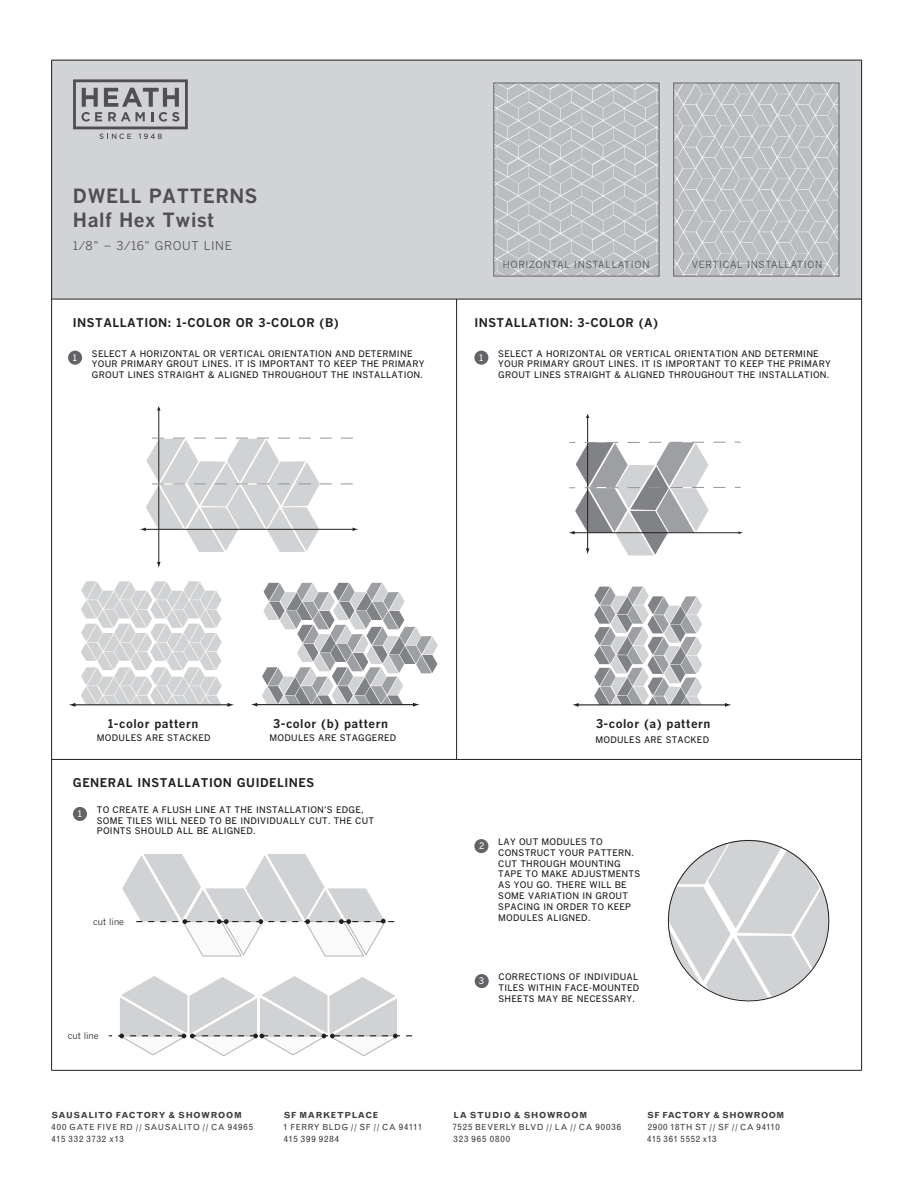
<style>
.page{position:relative;width:918px;height:1188px;background:#fff}
.page>*{position:absolute;margin:0;border:0;box-sizing:border-box;transform-origin:0 0}
.t1{font:700 19.5px/23.4px "Benton Gothic";letter-spacing:.025em;color:#505052}
.t2{font:700 12px "Benton Gothic";letter-spacing:.04em;color:#231f20}
.t3{font:12px "Benton Gothic";letter-spacing:.05em;color:#505052}
.t4{font:9.75px "Benton Gothic";letter-spacing:.075em;color:#4b4c4d}
.t5{font:9.15px "Grotesque";letter-spacing:.09em;color:#3e3e3f}
.t6{font:9.15px "Grotesque";letter-spacing:.05em;color:#3e3e3f}
.t7{font:9.15px "Grotesque";letter-spacing:.11em;color:#3e3e3f}
.t8{font:500 9px/10.8px "Benton Gothic";letter-spacing:.025em;color:#231f20}
.t9{font:9px "Benton Gothic";color:#231f20}
.t10{font:500 9px "Benton Gothic";color:#f6f8f8}
.t11{font:700 8.4px/12px "Grotesque";letter-spacing:.06em;color:#3e3e3f}
.t12{font:8.4px/12px "Grotesque";letter-spacing:.06em;color:#3e3e3f}
.s1{font-weight:400;font-size:9.15px}
.s2{font-weight:400}
.s3{font-size:9.3px}
.s4{font-weight:700}
.s5{font-size:9.15px}
</style>
<div class="page">
<div style="left:51px;top:60px;width:811px;height:239px;background:#d1d3d5"></div>
<svg style="left:675px;top:85px;width:162px;height:190px"></svg>
<svg style="left:495px;top:85px;width:162px;height:190px"></svg>
<svg style="left:73px;top:79px;width:115px;height:60px"></svg>
<div style="left:73px;top:807px;width:14px;height:14px;background:#636366;border-radius:50%"></div>
<hr style="left:52px;top:1070px;width:810px;height:1px;background:#231f20">
<hr style="left:52px;top:60px;width:810px;height:1px;background:#231f20">
<hr style="left:52px;top:299px;width:810px;height:1px;background:#231f20">
<hr style="left:51px;top:60px;width:1px;height:1010px;background:#231f20">
<hr style="left:861px;top:60px;width:1px;height:1010px;background:#231f20">
<div style="left:475px;top:974px;width:14px;height:14px;background:#636366;border-radius:50%"></div>
<div style="left:474px;top:351px;width:14px;height:14px;background:#636366;border-radius:50%"></div>
<div style="left:68px;top:351px;width:14px;height:14px;background:#636366;border-radius:50%"></div>
<div style="left:474px;top:839px;width:14px;height:14px;background:#636366;border-radius:50%"></div>
<hr style="left:456px;top:299px;width:1px;height:460px;background:#231f20">
<hr style="left:52px;top:759px;width:810px;height:1px;background:#231f20">
<div style="left:493px;top:83px;width:166px;height:194px;border:1px solid #636366"></div>
<div style="left:673px;top:83px;width:166px;height:194px;border:1px solid #636366"></div>
<svg style="left:667px;top:839px;width:163px;height:163px"></svg>
<svg style="left:122px;top:854px;width:272px;height:103px"></svg>
<svg style="left:109px;top:976px;width:303px;height:80px"></svg>
<svg style="left:594px;top:587px;width:108px;height:117px"></svg>
<hr style="left:158px;top:408px;width:1px;height:155px;background:#231f20">
<svg style="left:157px;top:562px;width:4px;height:6px"></svg>
<svg style="left:140px;top:438px;width:219px;height:114px"></svg>
<svg style="left:69px;top:703px;width:6px;height:4px"></svg>
<svg style="left:81px;top:581px;width:153px;height:126px"></svg>
<div style="left:87px;top:705px;width:136px;height:10px;background:#fff"></div>
<hr style="left:74px;top:704px;width:155px;height:1px;background:#231f20">
<svg style="left:251px;top:583px;width:187px;height:124px"></svg>
<div style="left:269px;top:705px;width:137px;height:9px;background:#fff"></div>
<hr style="left:256px;top:704px;width:158px;height:1px;background:#231f20">
<hr style="left:587px;top:415px;width:1px;height:135px;background:#231f20">
<hr style="left:573px;top:532px;width:165px;height:1px;background:#231f20">
<svg style="left:569px;top:442px;width:157px;height:114px"></svg>
<svg style="left:572px;top:703px;width:7px;height:4px"></svg>
<svg style="left:725px;top:703px;width:7px;height:4px"></svg>
<hr style="left:577px;top:704px;width:149px;height:1px;background:#231f20">
<h1 class="t1" style="left:73px;top:184px;width:186px">DWELL PATTERNS<br>Half Hex Twist</h1>
<h2 class="t3" style="left:73px;top:239px;width:161px">1/8” − 3/16” GROUT LINE</h2>
<p class="t4" style="left:503px;top:258px;width:148px">HORIZONTAL INSTALLATION</p>
<p class="t4" style="left:692px;top:258px;width:132px">VERTICAL INSTALLATION</p>
<h2 class="t2" style="left:73px;top:316px;width:267px">INSTALLATION: 1-COLOR OR 3-COLOR (B)</h2>
<h2 class="t2" style="left:474px;top:316px;width:185px">INSTALLATION: 3-COLOR (A)</h2>
<p class="t10" style="left:73px;top:352px;width:6px">1</p>
<p class="t8" style="left:92px;top:348px;width:334px">SELECT A HORIZONTAL OR VERTICAL ORIENTATION AND DETERMINE<br>YOUR PRIMARY GROUT LINES. IT IS IMPORTANT TO KEEP THE PRIMARY<br>GROUT LINES STRAIGHT &amp; ALIGNED THROUGHOUT THE INSTALLATION.</p>
<p class="t10" style="left:479px;top:352px;width:6px">1</p>
<p class="t8" style="left:498px;top:348px;width:334px">SELECT A HORIZONTAL OR VERTICAL ORIENTATION AND DETERMINE<br>YOUR PRIMARY GROUT LINES. IT IS IMPORTANT TO KEEP THE PRIMARY<br>GROUT LINES STRAIGHT &amp; ALIGNED THROUGHOUT THE INSTALLATION.</p>
<h2 class="t2" style="left:108px;top:716px;width:92px">1-color pattern</h2>
<h2 class="t2" style="left:273px;top:716px;width:116px">3-color (b) pattern</h2>
<p class="t8" style="left:97px;top:732px;width:115px">MODULES ARE STACKED</p>
<p class="t8" style="left:270px;top:732px;width:128px">MODULES ARE STAGGERED</p>
<h2 class="t2" style="left:73px;top:775px;width:243px">GENERAL INSTALLATION GUIDELINES</h2>
<p class="t10" style="left:78px;top:809px;width:6px">1</p>
<p class="t8" style="left:97px;top:804px;width:279px">TO CREATE A FLUSH LINE AT THE INSTALLATION’S EDGE,<br>SOME TILES WILL NEED TO BE INDIVIDUALLY CUT. THE CUT<br>POINTS SHOULD ALL BE ALIGNED.</p>
<p class="t9" style="left:93px;top:916px;width:32px">cut line</p>
<p class="t9" style="left:68px;top:1030px;width:32px">cut line</p>
<p class="t11" style="left:51px;top:1109px;width:203px">SAUSALITO FACTORY &amp; SHOWROOM<br><span class="s1">400</span> <span class="s2">GATE FIVE RD // SAUSALITO // CA</span> <span class="s1">94965</span></p>
<p class="t5" style="left:51px;top:1133px;width:74px">415 332 3732 <span class="s3">x</span>13</p>
<p class="t12" style="left:283px;top:1109px;width:140px"><span class="s4">SF MARKETPLACE<br></span><span class="s5">1</span> FERRY BLDG // SF // CA <span class="s5">94111</span></p>
<p class="t5" style="left:284px;top:1133px;width:57px">415 399 9284</p>
<h2 class="t2" style="left:596px;top:716px;width:116px">3-color (a) pattern</h2>
<p class="t8" style="left:595px;top:734px;width:115px">MODULES ARE STACKED</p>
<p class="t10" style="left:479px;top:841px;width:7px">2</p>
<p class="t8" style="left:498px;top:836px;width:143px">LAY OUT MODULES TO<br>CONSTRUCT YOUR PATTERN.<br>CUT THROUGH MOUNTING<br>TAPE TO MAKE ADJUSTMENTS<br>AS YOU GO. THERE WILL BE<br>SOME VARIATION IN GROUT<br>SPACING IN ORDER TO KEEP<br>MODULES ALIGNED.</p>
<p class="t10" style="left:479px;top:976px;width:7px">3</p>
<p class="t8" style="left:499px;top:971px;width:142px">CORRECTIONS OF INDIVIDUAL<br>TILES WITHIN FACE-MOUNTED<br>SHEETS MAY BE NECESSARY.</p>
<p class="t12" style="left:453px;top:1109px;width:170px"><span class="s4">LA STUDIO &amp; SHOWROOM<br></span><span class="s5">7525</span> BEVERLY BLVD // LA // CA <span class="s5">90036</span></p>
<p class="t7" style="left:454px;top:1133px;width:58px">323 965 0800</p>
<p class="t11" style="left:647px;top:1109px;width:138px">SF FACTORY &amp; SHOWROOM<br><span class="s1">2900 18</span><span class="s2">TH ST // SF // CA</span> <span class="s1">94110</span></p>
<p class="t6" style="left:647px;top:1133px;width:71px">415 361 5552 x13</p>
</div>
